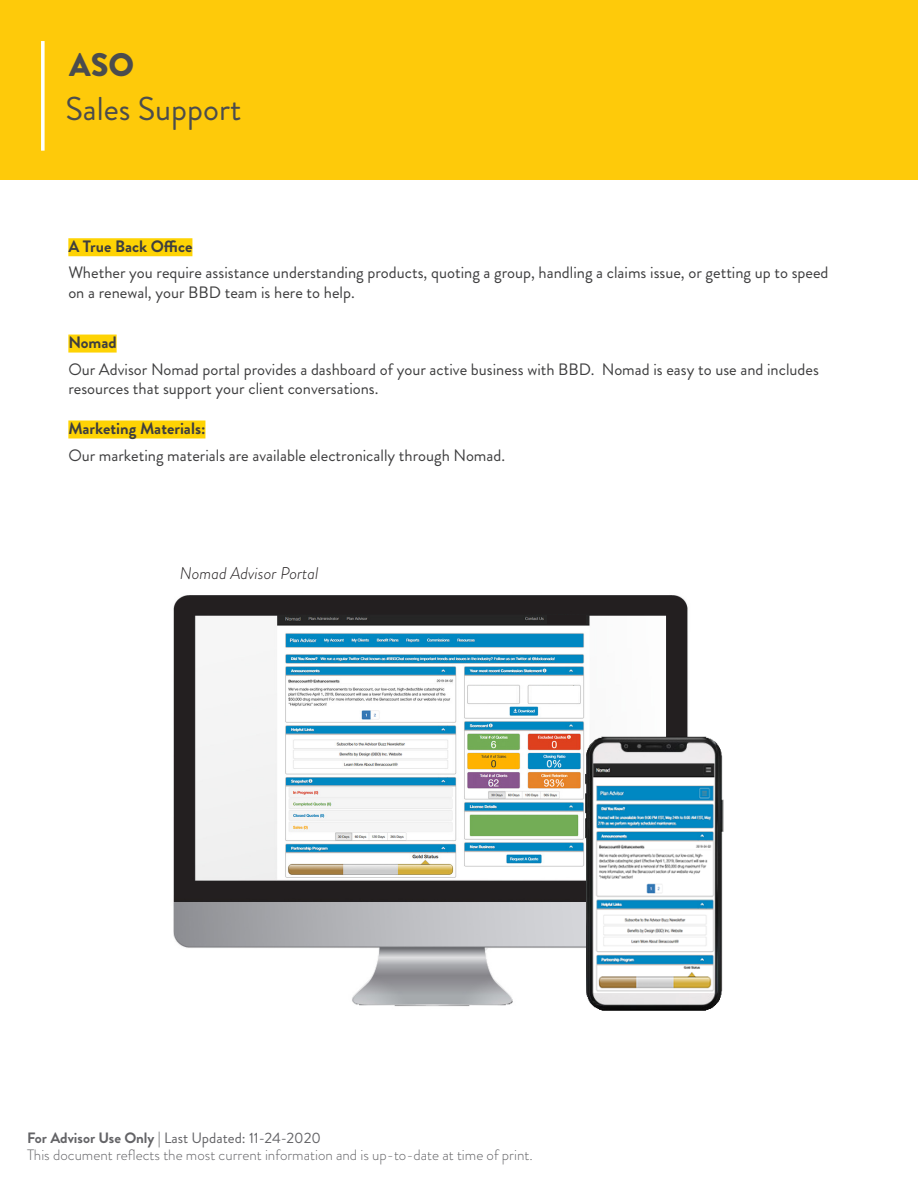
<style>
.page{position:relative;width:918px;height:1188px;background:#fff}
.page>*{position:absolute;margin:0;border:0;box-sizing:border-box;transform-origin:0 0}
.H1{font:33px "Brandon Grotesque";color:#4b4c4d}
.H1_-_Benepac{font:900 32.55px "Brandon Grotesque";color:#4b4c4d}
.t1{font:italic 300 16.95px "Brandon Grotesque";color:#231f20}
.Body_Copy{font:16.5px/19.8px "Brandon Grotesque";color:#3e3e3f}
.Body_Copy-2{font:700 16.5px "Brandon Grotesque";color:#3e3e3f}
.t2{font:300 15px/16.5px "Brandon Grotesque";color:#636366}
.s1{font-weight:700}
.s2{font-weight:400}
</style>
<div class="page">
<div style="left:0;top:0;width:918px;height:179px;background:#feca0a"></div>
<div style="left:68px;top:238px;width:124px;height:18px;background:#fed304"></div>
<div style="left:68px;top:335px;width:49px;height:18px;background:#fed304"></div>
<div style="left:68px;top:421px;width:137px;height:18px;background:#fed304"></div>
<img style="left:173px;top:595px;width:515px;height:412px">
<img style="left:541px;top:708px;width:183px;height:303px">
<div style="left:548px;top:615px;width:38px;height:9px;background:#231f20"></div>
<div style="left:492px;top:677px;width:60px;height:7px;background:#fff"></div>
<div style="left:470px;top:686px;width:46px;height:17px;background:#fff"></div>
<div style="left:532px;top:686px;width:46px;height:17px;background:#fff"></div>
<div style="left:496px;top:816px;width:59px;height:19px;background:#73ad56"></div>
<svg style="left:41px;top:41px;width:4px;height:110px"></svg>
<p class="H1_-_Benepac" style="left:69px;top:41px;width:67px">ASO</p>
<p class="H1" style="left:65px;top:86px;width:177px">Sales Support</p>
<p class="Body_Copy-2" style="left:68px;top:235px;width:126px">A True Back Office</p>
<p class="Body_Copy" style="left:68px;top:263px;width:762px">Whether you require assistance understanding products, quoting a group, handling a claims issue, or getting up to speed on a renewal, your BBD team is here to help.</p>
<p class="Body_Copy-2" style="left:68px;top:331px;width:50px">Nomad</p>
<p class="Body_Copy" style="left:68px;top:359px;width:752px">Our Advisor Nomad portal provides a dashboard of your active business with BBD. Nomad is easy to use and includes resources that support your client conversations.</p>
<p class="Body_Copy-2" style="left:68px;top:417px;width:139px">Marketing Materials:</p>
<p class="Body_Copy" style="left:68px;top:445px;width:438px">Our marketing materials are available electronically through Nomad.</p>
<p class="t1" style="left:180px;top:561px;width:140px">Nomad Advisor Portal</p>
<p class="t2" style="left:27px;top:1130px;width:507px"><span class="s1">For Advisor Use Only</span> <span class="s2">| Last Updated: 11-24-2020<br></span>This document reflects the most current information and is up-to-date at time of print.</p>
</div>
